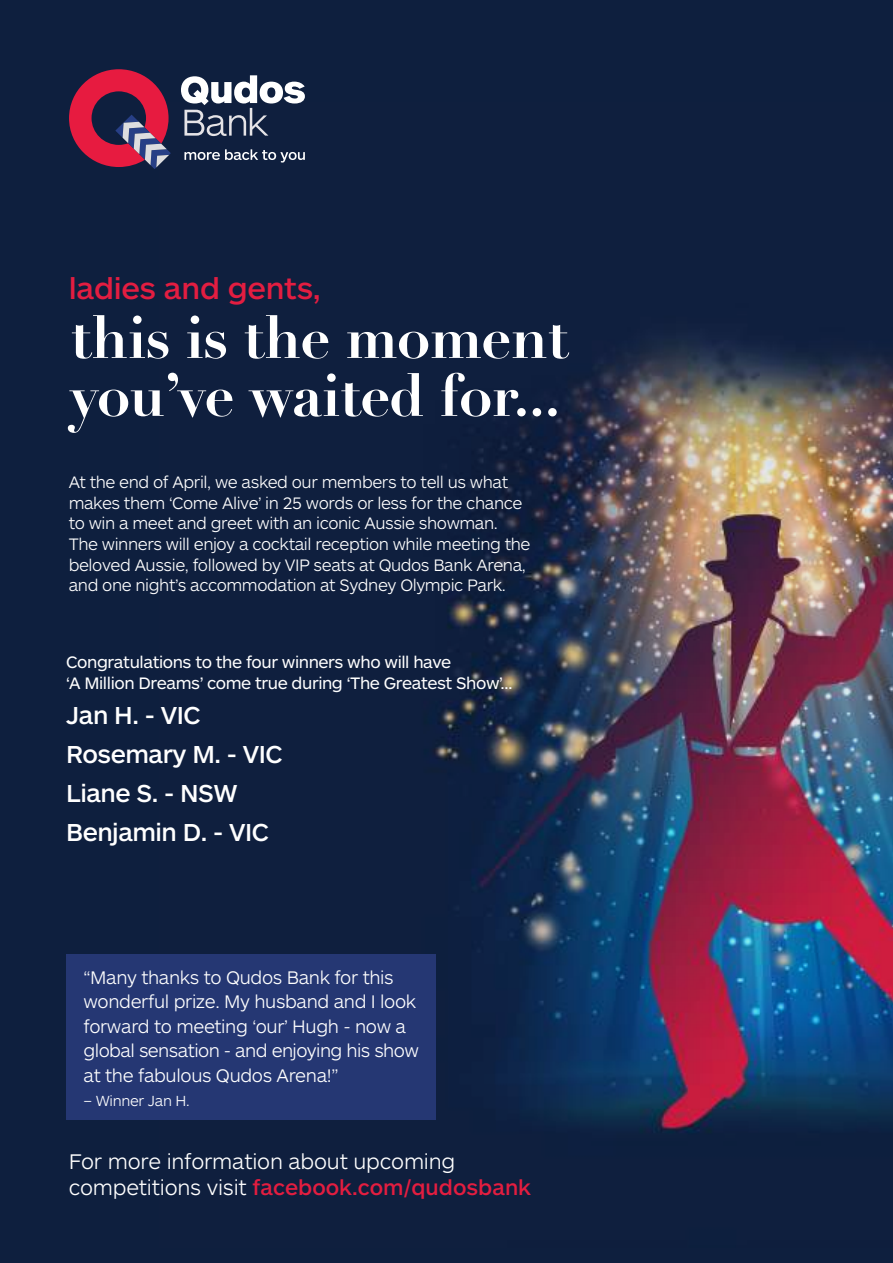
<style>
.page{position:relative;width:893px;height:1263px;background:#0e1f3e}
.page>*{position:absolute;margin:0;border:0;box-sizing:border-box;transform-origin:0 0}
.t1{font:700 59.25px/57.9px "Didot LH";letter-spacing:-.02em;color:#fff}
.t2{font:500 30.75px "ARS Maquette";letter-spacing:-.01em;color:#e31d41}
.t3{font:500 25.5px/39px "ARS Maquette";letter-spacing:-.02em;color:#fff}
.t4{font:300 22.05px/26.4px "ARS Maquette";letter-spacing:-.01em;color:#fff}
.t5{font:300 18.9px/24.5px "ARS Maquette";letter-spacing:-.02em;color:#fff}
.t6{font:300 17.25px/20.7px "ARS Maquette";letter-spacing:-.025em;color:#fff}
.t7{font:17.25px/20.7px "ARS Maquette";letter-spacing:-.025em;color:#fff}
.t8{font:300 15.15px "ARS Maquette";letter-spacing:-.02em;color:#fff}
.s1{font-weight:500;color:#e31d40}
</style>
<div class="page">
<img style="left:159px;top:136px;width:734px;height:997px">
<svg style="left:184px;top:149px;width:121px;height:14px"></svg>
<svg style="left:181px;top:75px;width:124px;height:61px"></svg>
<svg style="left:69px;top:69px;width:102px;height:100px"></svg>
<div style="left:66px;top:955px;width:370px;height:165px;background:#253773"></div>
<h2 class="t2" style="left:69px;top:268px;width:254px">ladies and gents,</h2>
<h1 class="t1" style="left:70px;top:309px;width:501px">this is the moment you’ve waited for...</h1>
<p class="t6" style="left:69px;top:471px;width:463px">At the end of April, we asked our members to tell us what makes them ‘Come Alive’ in 25 words or less for the chance to win a meet and greet with an iconic Aussie showman.<br>The winners will enjoy a cocktail reception while meeting the beloved Aussie, followed by VIP seats at Qudos Bank Arena, and one night’s accommodation at Sydney Olympic Park.</p>
<p class="t7" style="left:66px;top:651px;width:448px">Congratulations to the four winners who will have<br>‘A Million Dreams’ come true during ‘The Greatest Show’…</p>
<h3 class="t3" style="left:66px;top:695px;width:218px">Jan H. - VIC<br>Rosemary M. - VIC<br>Liane S. - NSW<br>Benjamin D. - VIC</h3>
<p class="t5" style="left:83px;top:964px;width:337px">“Many thanks to Qudos Bank for this wonderful prize. My husband and I look forward to meeting ‘our’ Hugh - now a global sensation - and enjoying his show at the fabulous Qudos Arena!”</p>
<p class="t8" style="left:83px;top:1091px;width:108px">– Winner Jan H.</p>
<p class="t4" style="left:69px;top:1147px;width:464px">For more information about upcoming competitions visit <span class="s1">facebook.com/qudosbank</span></p>
</div>
